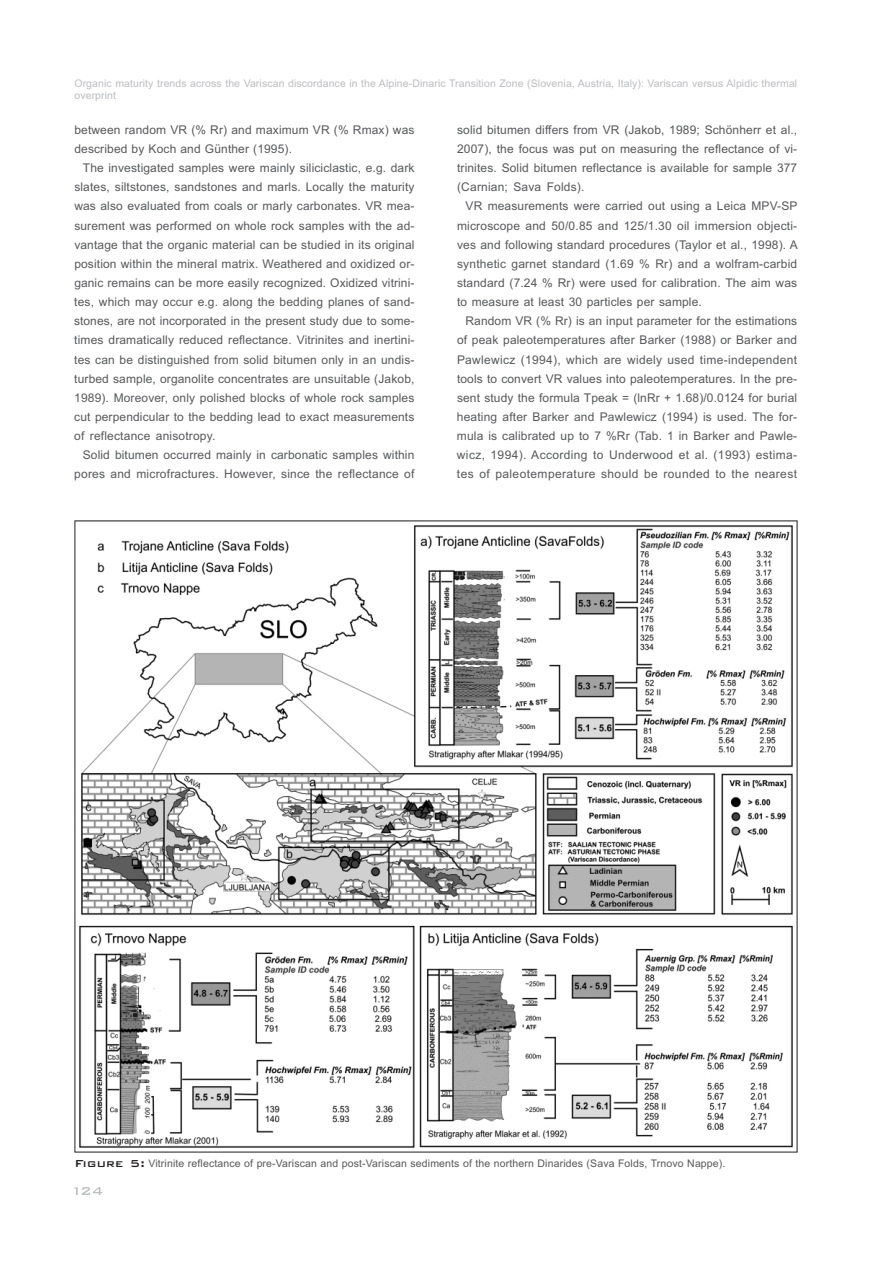
<style>
.page{position:relative;width:893px;height:1263px;background:#fff}
.page>*{position:absolute;margin:0;border:0;box-sizing:border-box;transform-origin:0 0}
.t1{font:12px/19.2px "Arial";letter-spacing:.01em;color:#57585a;text-align:justify}
.t2{font:10.5px/11.7px "Arial";letter-spacing:.01em;color:#bcbdc0}
.t3{font:10.5px "Arial";letter-spacing:.015em;color:#57585a}
.s1{font-family:"Bank Gothic BT";font-weight:500;font-size:13.5px;color:#231f20}
</style>
<div class="page">
<img style="left:74px;top:521px;width:724px;height:632px">
<svg style="left:74px;top:1187px;width:28px;height:8px"></svg>
<p class="t2" style="left:74px;top:78px;width:724px">Organic maturity trends across the Variscan discordance in the Alpine-Dinaric Transition Zone (Slovenia, Austria, Italy): Variscan versus Alpidic thermal overprint</p>
<p class="t1" style="left:74px;top:121px;width:342px">between random VR (% Rr) and maximum VR (% Rmax) was described by Koch and Günther (1995).</p>
<p class="t1" style="left:74px;top:159px;width:342px;text-indent:9px">The investigated samples were mainly siliciclastic, e.g. dark slates, siltstones, sandstones and marls. Locally the maturity was also evaluated from coals or marly carbonates. VR mea&shy;surement was performed on whole rock samples with the ad&shy;vantage that the organic material can be studied in its original position within the mineral matrix. Weathered and oxidized or&shy;ganic remains can be more easily recognized. Oxidized vitrini&shy;tes, which may occur e.g. along the bedding planes of sand&shy;stones, are not incorporated in the present study due to some&shy;times dramatically reduced reflectance. Vitrinites and inertini&shy;tes can be distinguished from solid bitumen only in an undis&shy;turbed sample, organolite concentrates are unsuitable (Jakob, 1989). Moreover, only polished blocks of whole rock samples cut perpendicular to the bedding lead to exact measurements of reflectance anisotropy.</p>
<p class="t1" style="left:74px;top:447px;width:342px;text-align:right">Solid bitumen occurred mainly in carbonatic samples within pores and microfractures. However, since the reflectance of</p>
<p class="t1" style="left:457px;top:121px;width:342px">solid bitumen differs from VR (Jakob, 1989; Schönherr et al., 2007), the focus was put on measuring the reflectance of vi&shy;trinites. Solid bitumen reflectance is available for sample 377 (Carnian; Sava Folds).</p>
<p class="t1" style="left:457px;top:198px;width:342px;text-indent:9px">VR measurements were carried out using a Leica MPV-SP microscope and 50/0.85 and 125/1.30 oil immersion objecti&shy;ves and following standard procedures (Taylor et al., 1998). A synthetic garnet standard (1.69 % Rr) and a wolfram-carbid standard (7.24 % Rr) were used for calibration. The aim was to measure at least 30 particles per sample.</p>
<p class="t1" style="left:457px;top:313px;width:342px;text-indent:9px">Random VR (% Rr) is an input parameter for the estimations of peak paleotemperatures after Barker (1988) or Barker and Pawlewicz (1994), which are widely used time-independent tools to convert VR values into paleotemperatures. In the pre&shy;sent study the formula Tpeak = (lnRr + 1.68)/0.0124 for burial heating after Barker and Pawlewicz (1994) is used. The for&shy;mula is calibrated up to 7 %Rr (Tab. 1 in Barker and Pawle&shy;wicz, 1994). According to Underwood et al. (1993) estima&shy;tes of paleotemperature should be rounded to the nearest</p>
<p class="t3" style="left:74px;top:1160px;width:653px"><span class="s1">Figure 5:</span> Vitrinite reflectance of pre-Variscan and post-Variscan sediments of the northern Dinarides (Sava Folds, Trnovo Nappe).</p>
</div>
